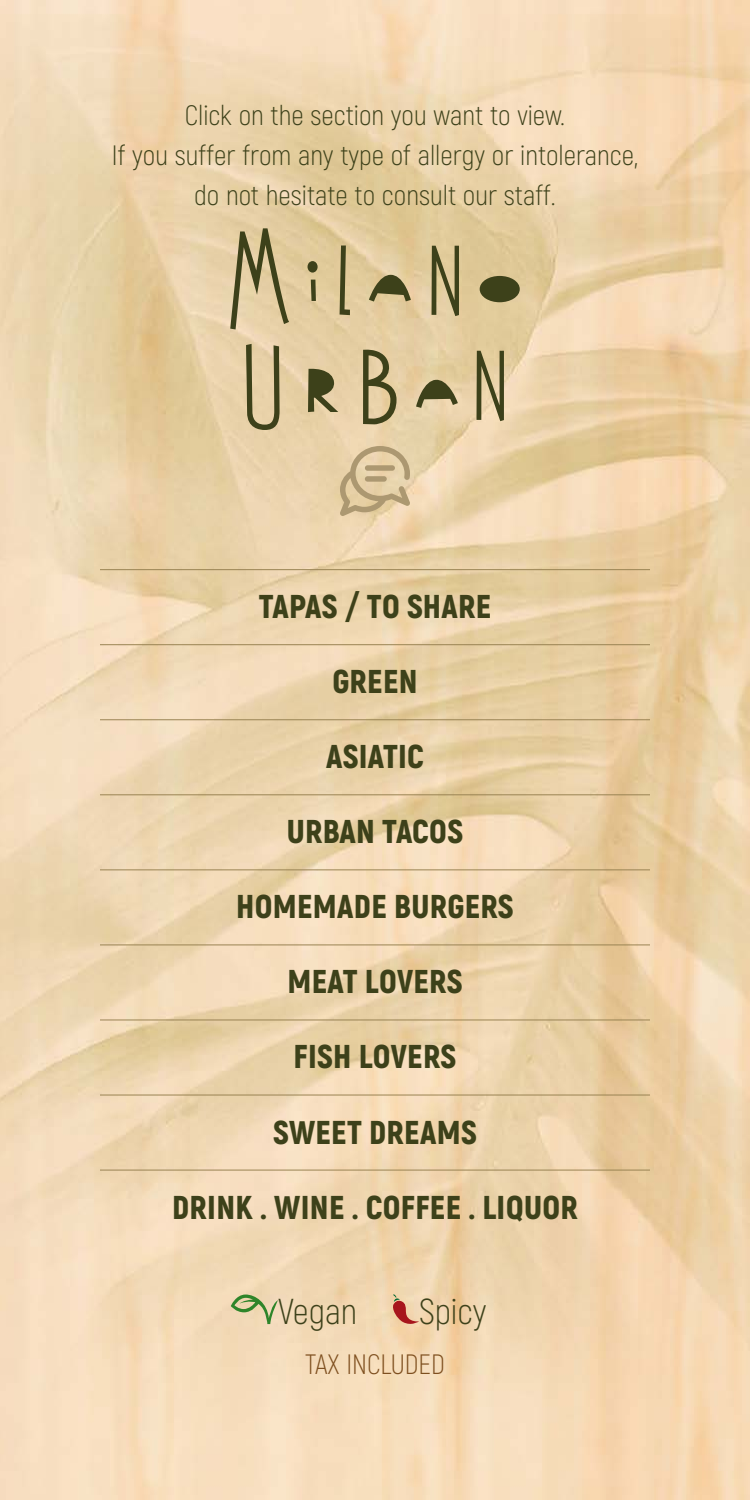
<style>
.page{position:relative;width:750px;height:1500px;background:#fff}
.page>*{position:absolute;margin:0;border:0;box-sizing:border-box;transform-origin:0 0}
.t1{font:300 36px "Akrobat";color:#3d411a}
.t2{font:900 33px "Akrobat";letter-spacing:.01em;color:#3d411a}
.t3{font:300 28px/40px "Akrobat";color:#3d411a;text-align:center}
.t4{font:300 28px "Akrobat";color:#7e4f1f}
</style>
<div class="page">
<img style="left:0;top:0;width:750px;height:1500px">
<div style="left:308px;top:261px;width:10px;height:12px;background:#3d411a;border-radius:50%"></div>
<svg style="left:432px;top:246px;width:27px;height:70px"></svg>
<svg style="left:480px;top:276px;width:40px;height:26px"></svg>
<svg style="left:230px;top:228px;width:59px;height:102px"></svg>
<svg style="left:311px;top:280px;width:5px;height:21px"></svg>
<svg style="left:340px;top:246px;width:10px;height:69px"></svg>
<svg style="left:369px;top:275px;width:42px;height:27px"></svg>
<svg style="left:477px;top:351px;width:27px;height:70px"></svg>
<svg style="left:416px;top:379px;width:42px;height:29px"></svg>
<svg style="left:363px;top:350px;width:34px;height:74px"></svg>
<svg style="left:308px;top:369px;width:30px;height:43px"></svg>
<svg style="left:246px;top:344px;width:34px;height:86px"></svg>
<hr style="left:100px;top:719px;width:550px;height:1px;background:#998353">
<hr style="left:100px;top:794px;width:550px;height:1px;background:#998353">
<hr style="left:100px;top:869px;width:550px;height:1px;background:#998353">
<hr style="left:100px;top:944px;width:550px;height:1px;background:#998353">
<hr style="left:100px;top:1019px;width:550px;height:1px;background:#998353">
<hr style="left:100px;top:1095px;width:550px;height:1px;background:#998353">
<hr style="left:100px;top:1170px;width:550px;height:1px;background:#998353">
<hr style="left:100px;top:644px;width:550px;height:1px;background:#998353">
<hr style="left:100px;top:569px;width:550px;height:1px;background:#998353">
<svg style="left:231px;top:1295px;width:47px;height:29px"></svg>
<svg style="left:391px;top:1294px;width:28px;height:33px"></svg>
<svg style="left:340px;top:446px;width:70px;height:70px"></svg>
<p class="t3" style="left:112px;top:95px;width:528px">Click on the section you want to view.<br>If you suffer from any type of allergy or intolerance, do not hesitate to consult our staff.</p>
<p class="t2" style="left:259px;top:585px;width:234px">TAPAS / TO SHARE</p>
<p class="t2" style="left:332px;top:660px;width:87px">GREEN</p>
<p class="t2" style="left:326px;top:735px;width:99px">ASIATIC</p>
<p class="t2" style="left:287px;top:810px;width:178px">URBAN TACOS</p>
<p class="t2" style="left:236px;top:885px;width:279px">HOMEMADE BURGERS</p>
<p class="t2" style="left:287px;top:960px;width:177px">MEAT LOVERS</p>
<p class="t2" style="left:294px;top:1036px;width:164px">FISH LOVERS</p>
<p class="t2" style="left:273px;top:1111px;width:205px">SWEET DREAMS</p>
<p class="t2" style="left:172px;top:1186px;width:407px">DRINK . WINE . COFFEE . LIQUOR</p>
<p class="t1" style="left:278px;top:1290px;width:81px">Vegan</p>
<p class="t1" style="left:419px;top:1290px;width:69px">Spicy</p>
<p class="t4" style="left:305px;top:1348px;width:141px">TAX INCLUDED</p>
</div>
